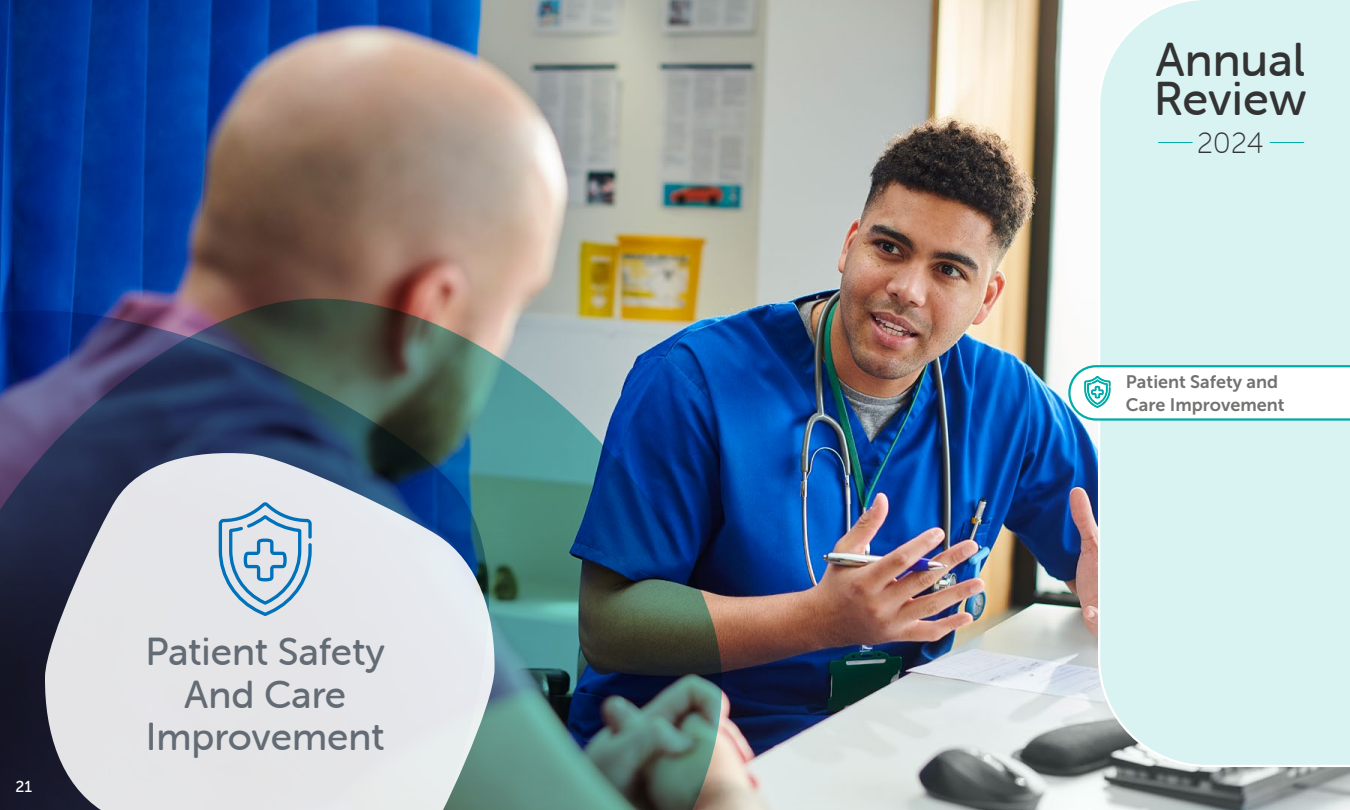
<style>
.page{position:relative;width:1350px;height:810px;background:#fff}
.page>*{position:absolute;margin:0;border:0;box-sizing:border-box;transform-origin:0 0}
.t1{font:47.33px/39.4px "Museo Sans Rounded 500";color:#333}
.t2{font:38.92px/42.8px "Museo Sans Rounded 500";color:#636b74;text-align:center}
.t3{font:29.33px "Museo Sans Rounded 100";color:#333}
.t4{font:18px/22.6px "Museo Sans 700";color:#747270}
.t5{font:15.75px "Museo Sans 500";color:#fff}
</style>
<div class="page">
<img style="left:0;top:0;width:1350px;height:810px">
<img style="left:556px;top:283px;width:182px;height:527px">
<img style="left:0;top:243px;width:556px;height:567px">
<svg style="left:44px;top:449px;width:451px;height:361px;background:#bec5cd"></svg>
<svg style="left:219px;top:502px;width:93px;height:114px;background:#b2cbde"></svg>
<div style="left:1098px;top:0;width:252px;height:767px;background:#d9f3f2"></div>
<hr style="left:1270px;top:142px;width:34px;height:1px;background:#00aca7">
<hr style="left:1159px;top:142px;width:33px;height:1px;background:#00aca7">
<svg style="left:1067px;top:364px;width:283px;height:58px"></svg>
<p class="t5" style="left:16px;top:778px;width:18px">21</p>
<p class="t2" style="left:146px;top:630px;width:241px">Patient Safety<br>And Care<br>Improvement</p>
<p class="t1" style="left:1154px;top:40px;width:155px">Annual<br>Review</p>
<p class="t3" style="left:1197px;top:127px;width:68px">2024</p>
<p class="t4" style="left:1126px;top:371px;width:160px">Patient Safety and<br>Care Improvement</p>
</div>
